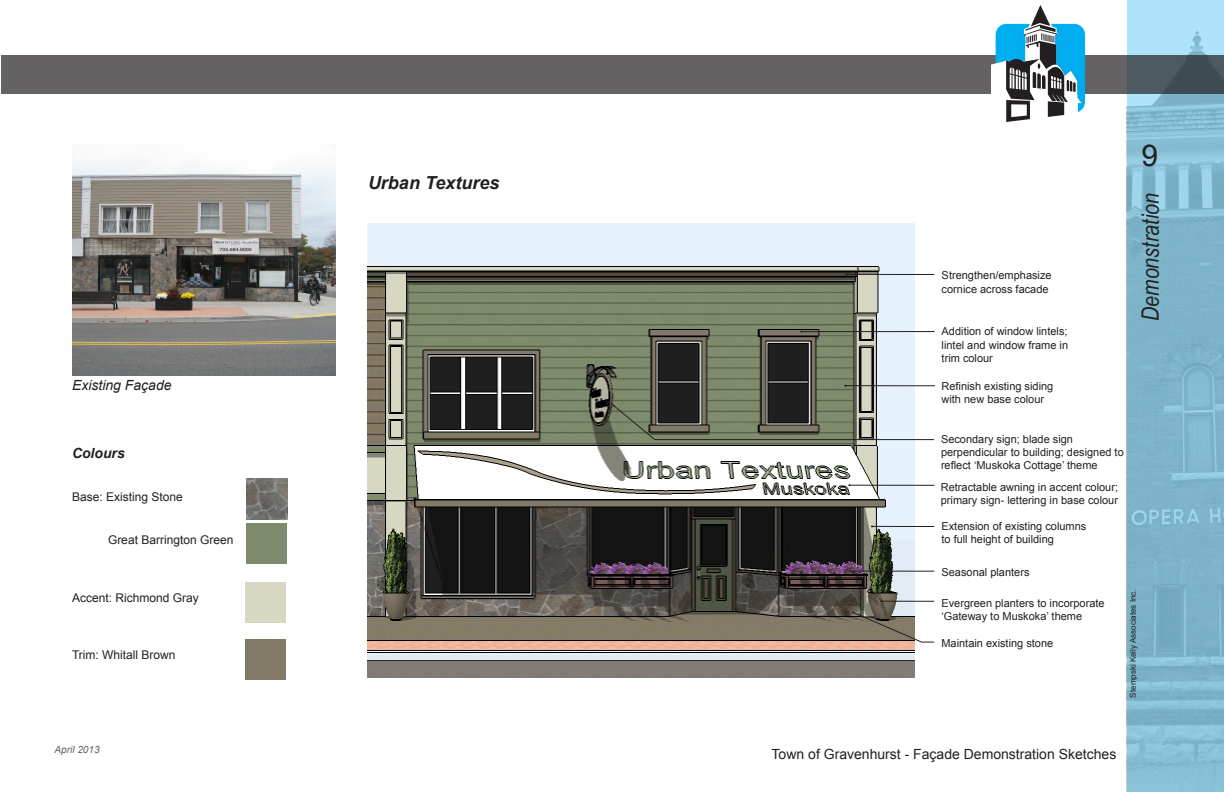
<style>
.page{position:relative;width:1224px;height:792px;background:#fff}
.page>*{position:absolute;margin:0;border:0;box-sizing:border-box;transform-origin:0 0}
.t1{font:30px "Arial";color:#231f20}
.t2{font:italic 24px "Arial Narrow";color:#231f20}
.t3{font:italic 700 18px "Arial";color:#231f20}
.t4{font:14px "Arial";color:#231f20}
.t5{font:italic 14px "Arial";color:#231f20}
.t6{font:italic 700 14px "Arial";color:#231f20}
.t7{font:12px "Arial";color:#231f20}
.t8{font:11px/13.2px "Arial";color:#231f20}
.t9{font:italic 10px "Arial";color:#636366}
.t10{font:8px "Arial";color:#231f20}
</style>
<div class="page">
<svg style="left:1127px;top:0;width:97px;height:792px;background:#83bad0"></svg>
<div style="left:1px;top:55px;width:1020px;height:39px;background:#656263"></div>
<svg style="left:1085px;top:55px;width:139px;height:39px;background:#4e575d"></svg>
<svg style="left:992px;top:5px;width:93px;height:117px"></svg>
<img style="left:72px;top:157px;width:263px;height:218px">
<img style="left:368px;top:224px;width:546px;height:453px">
<div style="left:246px;top:523px;width:41px;height:41px;background:#7d8a6c"></div>
<div style="left:246px;top:582px;width:40px;height:40px;background:#d8d7c2"></div>
<div style="left:246px;top:639px;width:40px;height:40px;background:#827967"></div>
<img style="left:247px;top:478px;width:41px;height:41px">
<svg style="left:844px;top:385px;width:91px;height:2px"></svg>
<svg style="left:800px;top:331px;width:135px;height:2px"></svg>
<svg style="left:845px;top:273px;width:90px;height:2px"></svg>
<svg style="left:852px;top:611px;width:83px;height:32px"></svg>
<svg style="left:880px;top:600px;width:55px;height:2px"></svg>
<svg style="left:871px;top:525px;width:64px;height:2px"></svg>
<svg style="left:849px;top:570px;width:86px;height:2px"></svg>
<svg style="left:848px;top:484px;width:87px;height:2px"></svg>
<svg style="left:613px;top:404px;width:321px;height:36px;background:#7c8274"></svg>
<p class="t5" style="left:72px;top:376px;width:101px">Existing Façade</p>
<p class="t6" style="left:72px;top:444px;width:54px">Colours</p>
<p class="t7" style="left:72px;top:489px;width:112px">Base: Existing Stone</p>
<p class="t7" style="left:108px;top:532px;width:127px">Great Barrington Green</p>
<p class="t7" style="left:72px;top:589px;width:128px">Accent: Richmond Gray</p>
<p class="t7" style="left:72px;top:647px;width:105px">Trim: Whitall Brown</p>
<p class="t9" style="left:55px;top:743px;width:47px">April 2013</p>
<p class="t3" style="left:368px;top:171px;width:133px">Urban Textures</p>
<p class="t8" style="left:942px;top:269px;width:112px">Strengthen/emphasize cornice across facade</p>
<p class="t8" style="left:942px;top:325px;width:128px;text-align:justify">Addition of window lintels; lintel and window frame in trim colour</p>
<p class="t8" style="left:942px;top:379px;width:113px">Refinish existing siding with new base colour</p>
<p class="t8" style="left:941px;top:432px;width:184px">Secondary sign; blade sign perpendicular to building; designed to reflect ‘Muskoka Cottage’ theme</p>
<p class="t8" style="left:941px;top:480px;width:179px">Retractable awning in accent colour; primary sign- lettering in base colour</p>
<p class="t8" style="left:941px;top:520px;width:146px">Extension of existing columns to full height of building</p>
<p class="t8" style="left:942px;top:566px;width:90px">Seasonal planters</p>
<p class="t1" style="left:1141px;top:136px;width:18px">9</p>
<h2 class="t2" style="left:1134px;top:321px;width:129px;rotate:-90deg">Demonstration</h2>
<p class="t8" style="left:941px;top:596px;width:165px">Evergreen planters to incorporate ‘Gateway to Muskoka’ theme</p>
<p class="t8" style="left:941px;top:636px;width:113px">Maintain existing stone</p>
<p class="t10" style="left:1128px;top:698px;width:110px;rotate:-90deg">Stempski Kelly Associates Inc.</p>
<p class="t4" style="left:772px;top:745px;width:346px">Town of Gravenhurst - Façade Demonstration Sketches</p>
</div>
